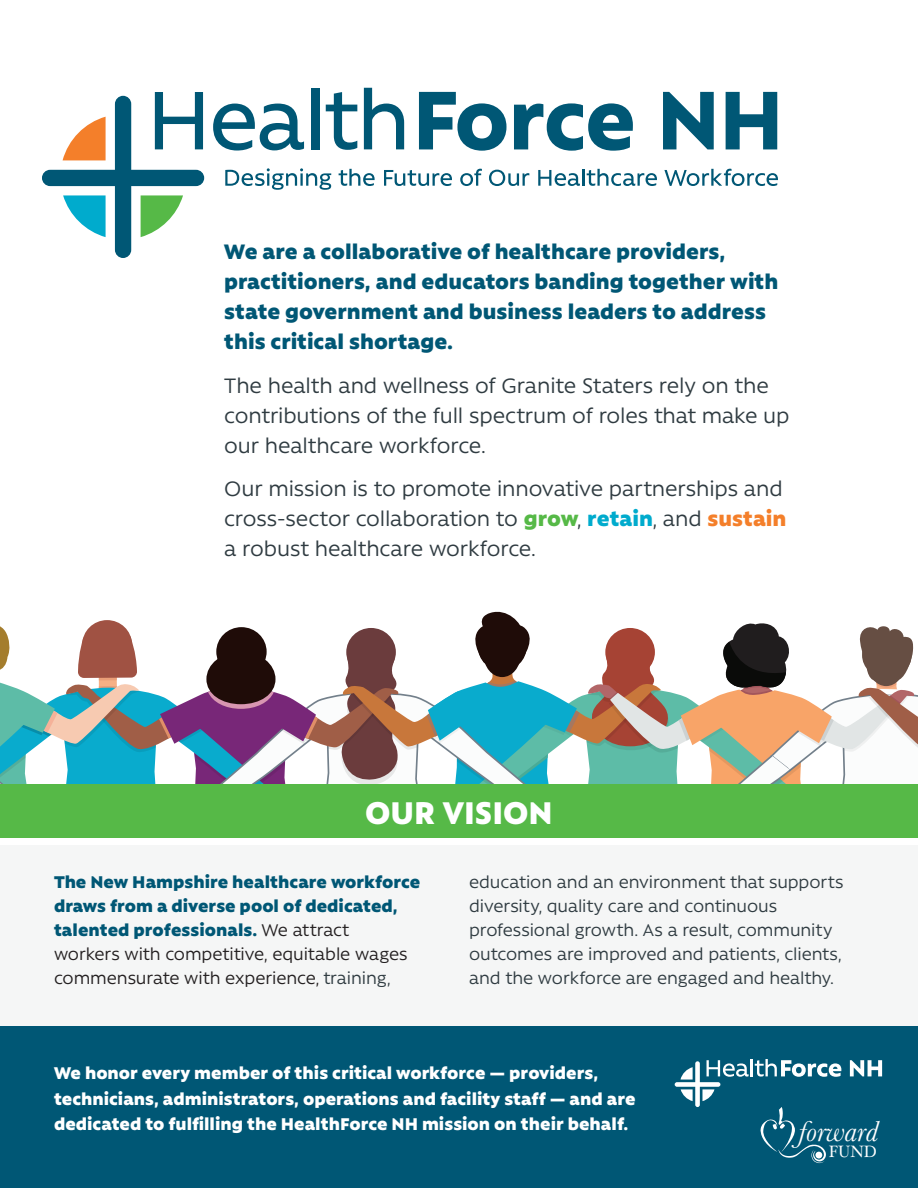
<style>
.page{position:relative;width:918px;height:1188px;background:#fff}
.page>*{position:absolute;margin:0;border:0;box-sizing:border-box;transform-origin:0 0}
.t1{font:900 36px "Rawson Pro";color:#fff}
.t2{font:italic 30px "Baskerville";color:#fff}
.t3{font:24px/30px "Rawson Pro";letter-spacing:-.005em;color:#2f3b41}
.t4{font:900 24px/30px "Rawson Pro";color:#005775}
.t5{font:19.5px/24px "Rawson Pro";letter-spacing:-.005em;color:#2f3b41}
.t6{font:900 19.5px/24px "Rawson Pro";color:#005775}
.t7{font:900 19.5px/25.5px "Rawson Pro";color:#fff}
.t8{font:16.5px "Hoefler Text";color:#fff;scale:.95 1}
.s1{font-weight:900;color:#56b947}
.s2{font-weight:900;color:#00abcd}
.s3{font-weight:900;color:#f47f2a}
.s4{font-weight:400;color:#231f20}
.s5{font-weight:400;color:#2f3b41}
</style>
<div class="page">
<div style="left:0;top:845px;width:918px;height:210px;background:#f5f6f6"></div>
<svg style="left:225px;top:168px;width:106px;height:22px"></svg>
<svg style="left:339px;top:169px;width:36px;height:17px"></svg>
<svg style="left:384px;top:170px;width:68px;height:16px"></svg>
<svg style="left:460px;top:169px;width:22px;height:17px"></svg>
<svg style="left:489px;top:170px;width:40px;height:16px"></svg>
<svg style="left:538px;top:169px;width:119px;height:17px"></svg>
<svg style="left:664px;top:169px;width:114px;height:17px"></svg>
<svg style="left:42px;top:92px;width:162px;height:166px"></svg>
<svg style="left:213px;top:104px;width:91px;height:47px"></svg>
<div style="left:311px;top:88px;width:8px;height:61px;background:#005775"></div>
<svg style="left:326px;top:92px;width:31px;height:58px"></svg>
<svg style="left:364px;top:88px;width:40px;height:61px"></svg>
<svg style="left:419px;top:92px;width:87px;height:59px"></svg>
<svg style="left:514px;top:103px;width:119px;height:48px"></svg>
<svg style="left:663px;top:92px;width:51px;height:57px"></svg>
<svg style="left:726px;top:92px;width:51px;height:57px"></svg>
<div style="left:0;top:1026px;width:918px;height:162px;background:#005775"></div>
<svg style="left:675px;top:1059px;width:166px;height:104px"></svg>
<svg style="left:850px;top:1060px;width:32px;height:16px"></svg>
<svg style="left:0;top:611px;width:918px;height:173px"></svg>
<div style="left:0;top:784px;width:918px;height:54px;background:#56b947"></div>
<p class="t4" style="left:224px;top:236px;width:556px">We are a collaborative of healthcare providers, practitioners, and educators banding together with state government and business leaders to address this critical shortage.</p>
<p class="t3" style="left:224px;top:370px;width:567px">The health and wellness of Granite Staters rely on the contributions of the full spectrum of roles that make up our healthcare workforce.</p>
<p class="t3" style="left:224px;top:473px;width:564px">Our mission is to promote innovative partnerships and cross-sector collaboration to <span class="s1">grow</span>, <span class="s2">retain</span>, and <span class="s3">sustain </span>a robust healthcare workforce.</p>
<h1 class="t1" style="left:365px;top:790px;width:189px">OUR VISION</h1>
<p class="t6" style="left:54px;top:869px;width:368px">The New Hampshire healthcare workforce draws from a diverse pool of dedicated, talented professionals. <span class="s4">We attract<br>workers with competitive, equitable wages commensurate with experience,</span> <span class="s5">training,</span></p>
<p class="t5" style="left:469px;top:870px;width:376px">education and an environment that supports diversity, quality care and continuous professional growth. As a result, community outcomes are improved and patients, clients, and the workforce are engaged and healthy.</p>
<p class="t7" style="left:54px;top:1060px;width:583px">We honor every member of this critical workforce — providers, technicians, administrators, operations and facility staff — and are dedicated to fulfilling the HealthForce NH mission on their behalf.</p>
<p class="t2" style="left:799px;top:1111px;width:81px">forward</p>
<p class="t8" style="left:829px;top:1142px;width:52px">FUND</p>
</div>
